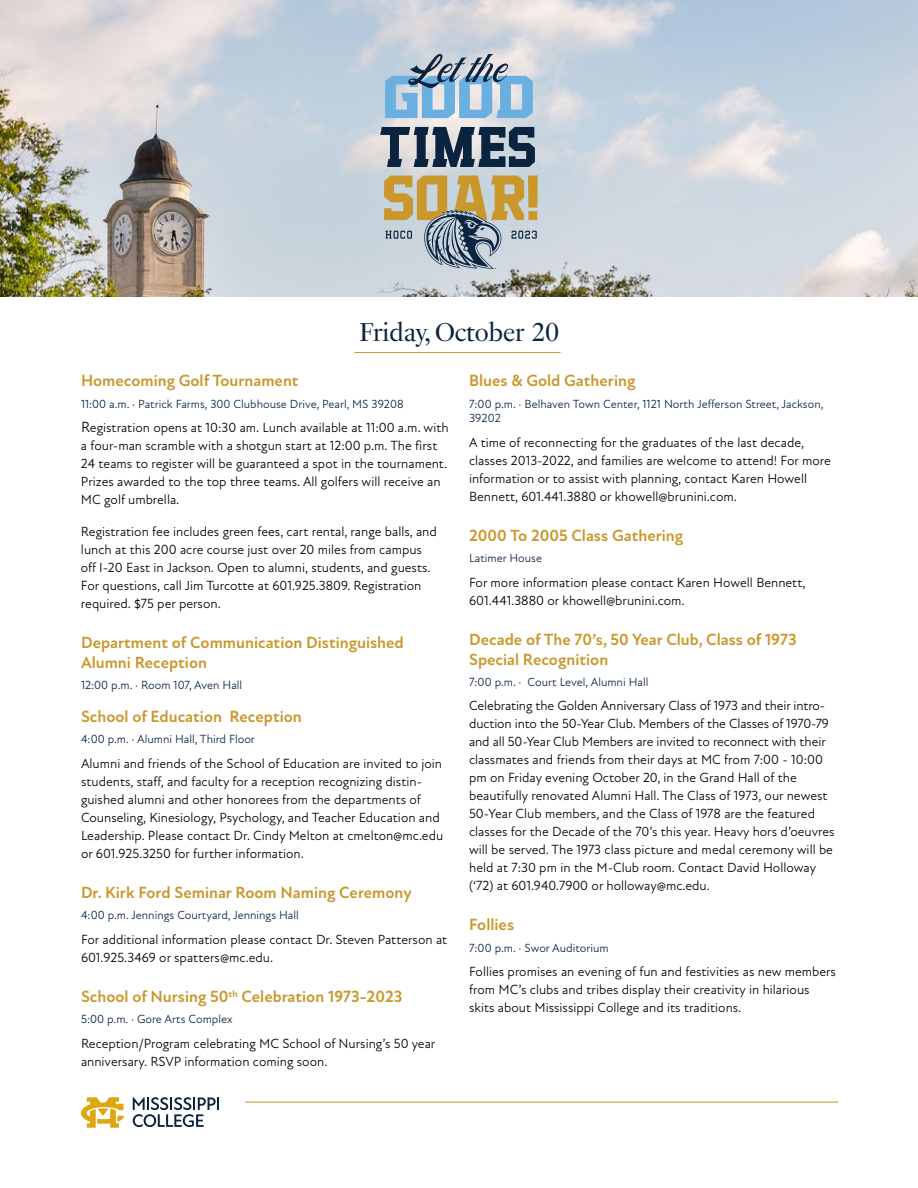
<style>
.page{position:relative;width:918px;height:1188px;background:#fff}
.page>*{position:absolute;margin:0;border:0;box-sizing:border-box;transform-origin:0 0}
.t1{font:25.5px "PS Fournier Std";letter-spacing:-.01em;color:#0b233f}
.t2{font:700 16.5px/19.8px "New Atten";color:#c9972b}
.t3{font:13.5px/18px "New Atten";color:#000}
.t4{font:12px/14.4px "New Atten";color:#0b233f}
.s1{font-size:15px}
</style>
<div class="page">
<hr style="left:245px;top:1102px;width:593px;height:1px;background:#c9972b">
<svg style="left:81px;top:1097px;width:43px;height:31px"></svg>
<svg style="left:133px;top:1097px;width:86px;height:30px"></svg>
<img style="left:0;top:0;width:918px;height:297px">
<svg style="left:380px;top:127px;width:155px;height:40px;background:#5e6d7d"></svg>
<svg style="left:385px;top:54px;width:148px;height:64px;background:#97b7d1"></svg>
<svg style="left:384px;top:176px;width:154px;height:93px;background:#b1ac95"></svg>
<hr style="left:354px;top:352px;width:207px;height:1px;background:#c9972b">
<h1 class="t1" style="left:359px;top:317px;width:202px">Friday, October 20</h1>
<p class="t2" style="left:81px;top:371px;width:219px">Homecoming Golf Tournament</p>
<p class="t4" style="left:81px;top:396px;width:324px">11:00 a.m. · Patrick Farms, 300 Clubhouse Drive, Pearl, MS 39208</p>
<p class="t3" style="left:81px;top:419px;width:369px"><span class="s1">R</span>egistration opens at 10:30 am. Lunch available at 11:00 a.m. with a four-man scramble with a shotgun start at 12:00 p.m. The first 24 teams to register will be guaranteed a spot in the tournament.<br>Prizes awarded to the top three teams. All golfers will receive an MC golf umbrella.</p>
<p class="t3" style="left:81px;top:522px;width:357px">Registration fee includes green fees, cart rental, range balls, and lunch at this 200 acre course just over 20 miles from campus off I-20 East in Jackson. Open to alumni, students, and guests.<br>For questions, call Jim Turcotte at 601.925.3809. Registration required. $75 per person.</p>
<p class="t2" style="left:81px;top:633px;width:324px">Department of Communication Distinguished<br>Alumni Reception</p>
<p class="t4" style="left:81px;top:678px;width:163px">12:00 p.m. · Room 107, Aven Hall</p>
<p class="t2" style="left:81px;top:707px;width:222px">School of Education Reception</p>
<p class="t4" style="left:81px;top:732px;width:175px">4:00 p.m. · Alumni Hall, Third Floor</p>
<p class="t3" style="left:81px;top:755px;width:364px">Alumni and friends of the School of Education are invited to join students, staff, and faculty for a reception recognizing distin&shy;guished alumni and other honorees from the departments of Counseling, Kinesiology, Psychology, and Teacher Education and Leadership. Please contact Dr. Cindy Melton at cmelton@mc.edu or 601.925.3250 for further information.</p>
<p class="t2" style="left:81px;top:883px;width:332px">Dr. Kirk Ford Seminar Room Naming Ceremony</p>
<p class="t4" style="left:81px;top:908px;width:219px">4:00 p.m. Jennings Courtyard, Jennings Hall</p>
<p class="t3" style="left:81px;top:931px;width:368px">For additional information please contact Dr. Steven Patterson at<br>601.925.3469 or spatters@mc.edu.</p>
<p class="t2" style="left:81px;top:987px;width:323px">School of Nursing 50<sup>th</sup> Celebration 1973-2023</p>
<p class="t4" style="left:81px;top:1012px;width:153px">5:00 p.m. · Gore Arts Complex</p>
<p class="t3" style="left:81px;top:1035px;width:356px">Reception/Program celebrating MC School of Nursing’s 50 year anniversary. RSVP information coming soon.</p>
<p class="t2" style="left:469px;top:371px;width:168px">Blues &amp; Gold Gathering</p>
<p class="t4" style="left:469px;top:396px;width:356px">7:00 p.m. · Belhaven Town Center, 1121 North Jefferson Street, Jackson,<br>39202</p>
<p class="t3" style="left:469px;top:433px;width:363px">A time of reconnecting for the graduates of the last decade, classes 2013-2022, and families are welcome to attend! For more information or to assist with planning, contact Karen Howell Bennett, 601.441.3880 or khowell@brunini.com.</p>
<p class="t2" style="left:469px;top:526px;width:216px">2000 To 2005 Class Gathering</p>
<p class="t4" style="left:469px;top:551px;width:74px">Latimer House</p>
<p class="t3" style="left:469px;top:573px;width:338px">For more information please contact Karen Howell Bennett,<br>601.441.3880 or khowell@brunini.com.</p>
<p class="t2" style="left:469px;top:630px;width:329px">Decade of The 70’s, 50 Year Club, Class of 1973<br>Special Recognition</p>
<p class="t4" style="left:469px;top:675px;width:181px">7:00 p.m. · Court Level, Alumni Hall</p>
<p class="t3" style="left:469px;top:697px;width:367px">Celebrating the Golden Anniversary Class of 1973 and their intro&shy;duction into the 50-Year Club. Members of the Classes of 1970-79 and all 50-Year Club Members are invited to reconnect with their classmates and friends from their days at MC from 7:00 - 10:00 pm on Friday evening October 20, in the Grand Hall of the beautifully renovated Alumni Hall. The Class of 1973, our newest 50-Year Club members, and the Class of 1978 are the featured classes for the Decade of the 70’s this year. Heavy hors d’oeuvres will be served. The 1973 class picture and medal ceremony will be held at 7:30 pm in the M-Club room. Contact David Holloway (‘72) at 601.940.7900 or holloway@mc.edu.</p>
<p class="t2" style="left:469px;top:915px;width:47px">Follies</p>
<p class="t4" style="left:469px;top:941px;width:141px">7:00 p.m. · Swor Auditorium</p>
<p class="t3" style="left:469px;top:963px;width:368px">Follies promises an evening of fun and festivities as new members from MC’s clubs and tribes display their creativity in hilarious skits about Mississippi College and its traditions.</p>
</div>
